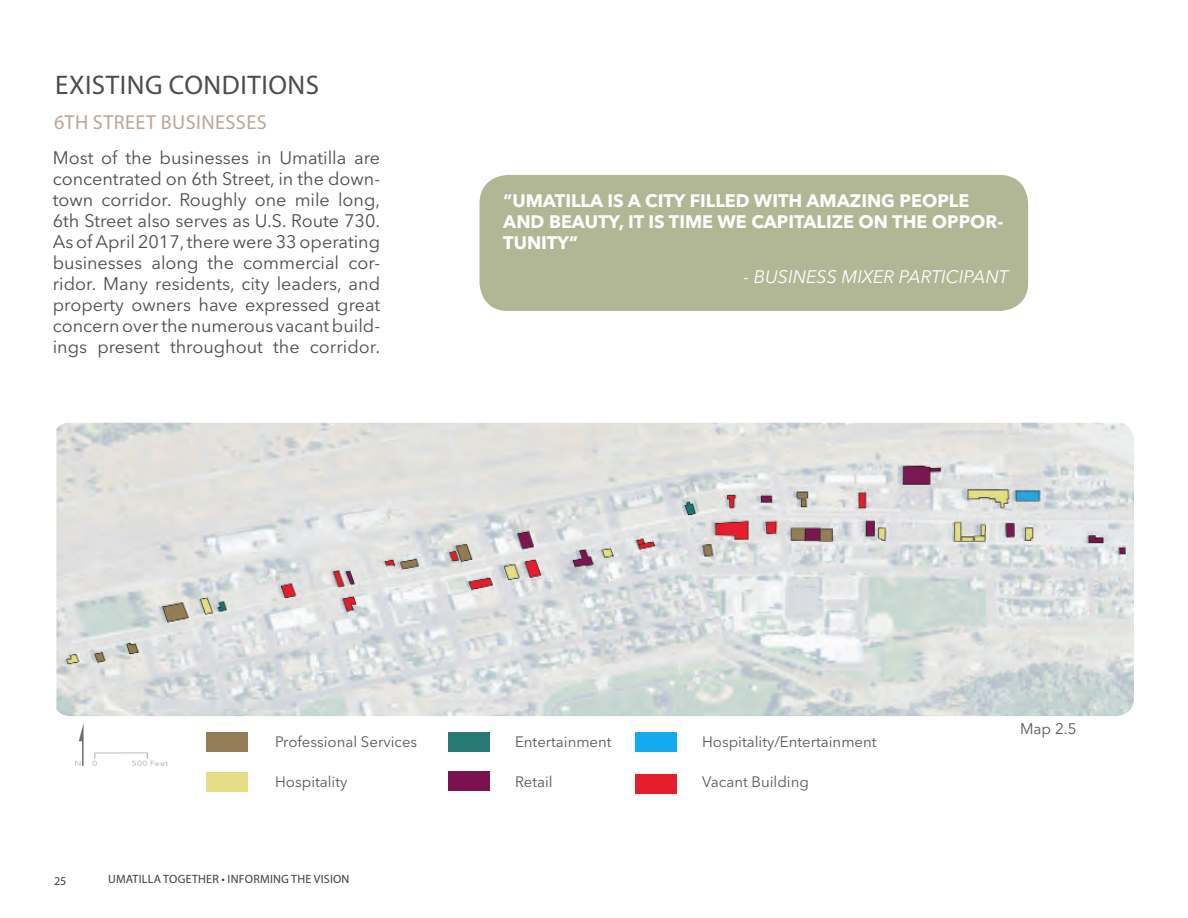
<style>
.page{position:relative;width:1188px;height:918px;background:#fff}
.page>*{position:absolute;margin:0;border:0;box-sizing:border-box;transform-origin:0 0}
.subheaders{font:27px "Myriad Pro";letter-spacing:.02em;color:#4b4c4d}
.subheaders-2{font:20.25px "Myriad Pro";letter-spacing:.02em;color:#bca693}
.Body_content{font:18px/21px "Avenir Next LT Pro";color:#4b4c4d;text-align:justify}
.subheaders-3{font:700 18px/21px "Avenir Next LT Pro";color:#fff}
.subheaders-4{font:italic 18px "Avenir Next LT Pro";color:#fff}
.Photographs_Text{font:15.15px "Avenir Next LT Pro";color:#57585a}
.t1{font:15px "Avenir Next LT Pro";color:#57585a}
.t2{font:12px "Myriad Pro";letter-spacing:.02em;color:#3e3e3f}
</style>
<div class="page">
<img style="left:56px;top:423px;width:1078px;height:293px">
<img style="left:75px;top:723px;width:93px;height:43px">
<div style="left:636px;top:732px;width:41px;height:19px;background:#13aaef"></div>
<div style="left:636px;top:774px;width:41px;height:20px;background:#e61d2f"></div>
<div style="left:449px;top:732px;width:41px;height:19px;background:#297976"></div>
<div style="left:449px;top:772px;width:41px;height:19px;background:#7a124f"></div>
<div style="left:206px;top:732px;width:42px;height:19px;background:#947e57"></div>
<div style="left:206px;top:773px;width:42px;height:19px;background:#e5de86"></div>
<div style="left:484px;top:179px;width:540px;height:128px;background:#b1b695;border-radius:24px"></div>
<div style="left:480px;top:175px;width:548px;height:136px;border:8px solid #b1b695;border-radius:24px"></div>
<p class="subheaders" style="left:55px;top:68px;width:265px">EXISTING CONDITIONS</p>
<p class="subheaders-2" style="left:54px;top:109px;width:214px">6TH STREET BUSINESSES</p>
<p class="Body_content" style="left:53px;top:147px;width:329px">Most of the businesses in Umatilla are concentrated on 6th Street, in the down&shy;town corridor. Roughly one mile long, 6th Street also serves as U.S. Route 730.<br>As of April 2017, there were 33 operating businesses along the commercial cor&shy;ridor. Many residents, city leaders, and property owners have expressed great concern over the numerous vacant build&shy;ings present throughout the corridor.</p>
<p class="subheaders-3" style="left:503px;top:190px;width:502px">“UMATILLA IS A CITY FILLED WITH AMAZING PEOPLE<br>AND BEAUTY, IT IS TIME WE CAPITALIZE ON THE OPPOR-<br>TUNITY”</p>
<p class="subheaders-4" style="left:744px;top:266px;width:267px">- BUSINESS MIXER PARTICIPANT</p>
<p class="t1" style="left:275px;top:733px;width:144px">Professional Services</p>
<p class="t1" style="left:275px;top:773px;width:74px">Hospitality</p>
<p class="t2" style="left:54px;top:873px;width:14px">25</p>
<p class="t2" style="left:108px;top:872px;width:243px">UMATILLA TOGETHER • INFORMING THE VISION</p>
<p class="t1" style="left:515px;top:733px;width:98px">Entertainment</p>
<p class="t1" style="left:702px;top:733px;width:176px">Hospitality/Entertainment</p>
<p class="t1" style="left:702px;top:773px;width:108px">Vacant Building</p>
<p class="t1" style="left:515px;top:773px;width:39px">Retail</p>
<p class="Photographs_Text" style="left:1020px;top:720px;width:58px">Map 2.5</p>
</div>
